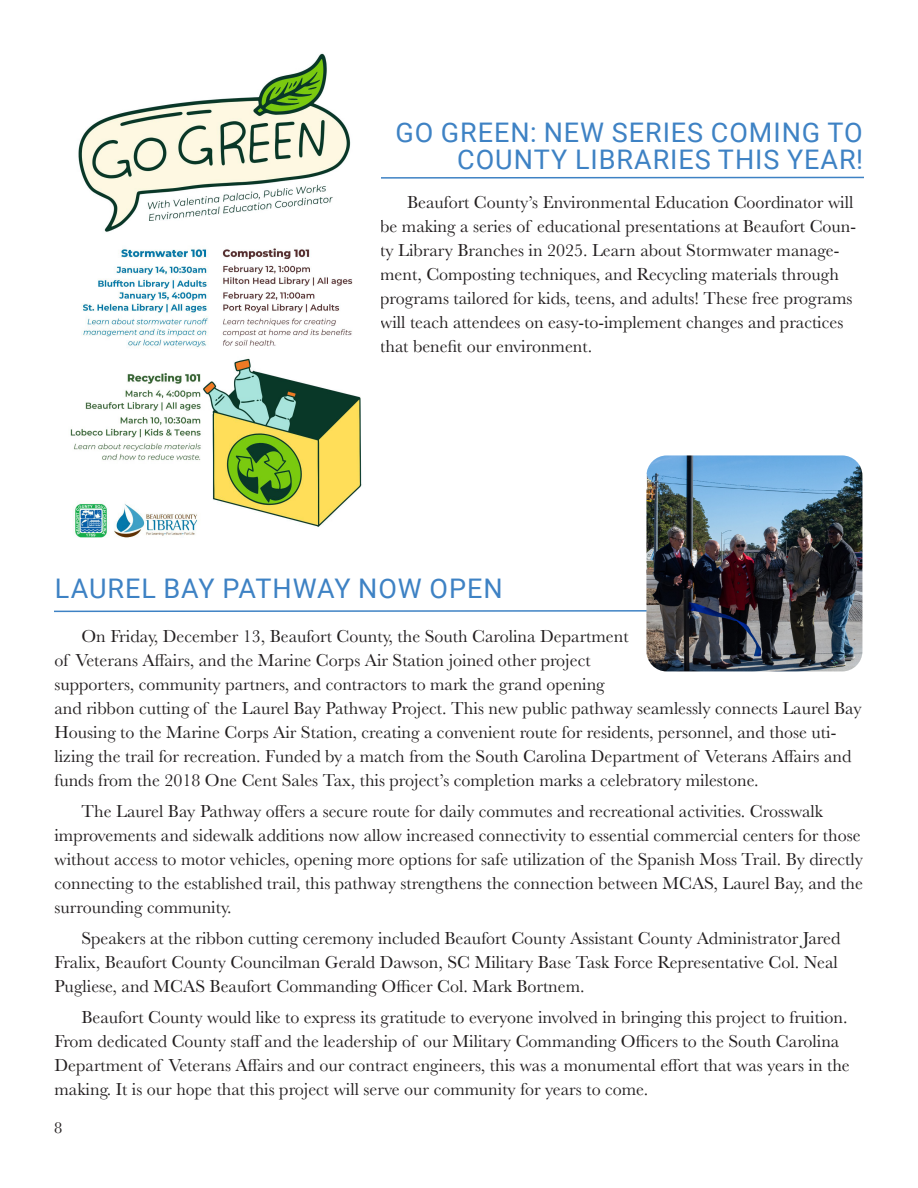
<style>
.page{position:relative;width:918px;height:1188px;background:#fff}
.page>*{position:absolute;margin:0;border:0;box-sizing:border-box;transform-origin:0 0}
.t1{font:27px/27px "Roboto";letter-spacing:.035em;color:#3e82c4;text-align:right}
.t2{font:18px/24px "Baskerville";color:#231f20}
.t3{font:16.5px "Baskerville";color:#231f20}
</style>
<div class="page">
<svg style="left:381px;top:176px;width:483px;height:3px"></svg>
<svg style="left:54px;top:610px;width:592px;height:3px"></svg>
<img style="left:646px;top:455px;width:216px;height:216px">
<img style="left:70px;top:53px;width:292px;height:485px">
<p class="t1" style="left:395px;top:118px;width:469px">GO GREEN: NEW SERIES COMING TO<br>COUNTY LIBRARIES THIS YEAR!</p>
<p class="t2" style="left:380px;top:190px;width:477px;text-indent:27px">Beaufort County’s Environmental Education Coordinator will be making a series of educational presentations at Beaufort Coun&shy;ty Library Branches in 2025. Learn about Stormwater manage&shy;ment, Composting techniques, and Recycling materials through programs tailored for kids, teens, and adults! These free programs will teach attendees on easy-to-implement changes and practices that benefit our environment.</p>
<p class="t1" style="left:55px;top:574px;width:449px">LAUREL BAY PATHWAY NOW OPEN</p>
<p class="t2" style="left:54px;top:625px;width:809px;text-indent:27px">On Friday, December 13, Beaufort County, the South Carolina Department<br>of Veterans Affairs, and the Marine Corps Air Station joined other project<br>supporters, community partners, and contractors to mark the grand opening<br>and ribbon cutting of the Laurel Bay Pathway Project. This new public pathway seamlessly connects Laurel Bay Housing to the Marine Corps Air Station, creating a convenient route for residents, personnel, and those uti&shy;lizing the trail for recreation. Funded by a match from the South Carolina Department of Veterans Affairs and funds from the 2018 One Cent Sales Tax, this project’s completion marks a celebratory milestone.</p>
<p class="t2" style="left:54px;top:800px;width:810px;text-indent:27px">The Laurel Bay Pathway offers a secure route for daily commutes and recreational activities. Crosswalk improvements and sidewalk additions now allow increased connectivity to essential commercial centers for those without access to motor vehicles, opening more options for safe utilization of the Spanish Moss Trail. By directly connecting to the established trail, this pathway strengthens the connection between MCAS, Laurel Bay, and the surrounding community.</p>
<p class="t2" style="left:54px;top:926px;width:788px;text-indent:27px">Speakers at the ribbon cutting ceremony included Beaufort County Assistant County Administrator Jared<br>Fralix, Beaufort County Councilman Gerald Dawson, SC Military Base Task Force Representative Col. Neal<br>Pugliese, and MCAS Beaufort Commanding Officer Col. Mark Bortnem.</p>
<p class="t2" style="left:54px;top:1005px;width:797px;text-indent:27px">Beaufort County would like to express its gratitude to everyone involved in bringing this project to fruition.<br>From dedicated County staff and the leadership of our Military Commanding Officers to the South Carolina Department of Veterans Affairs and our contract engineers, this was a monumental effort that was years in the making. It is our hope that this project will serve our community for years to come.</p>
<p class="t3" style="left:54px;top:1117px;width:10px">8</p>
</div>
